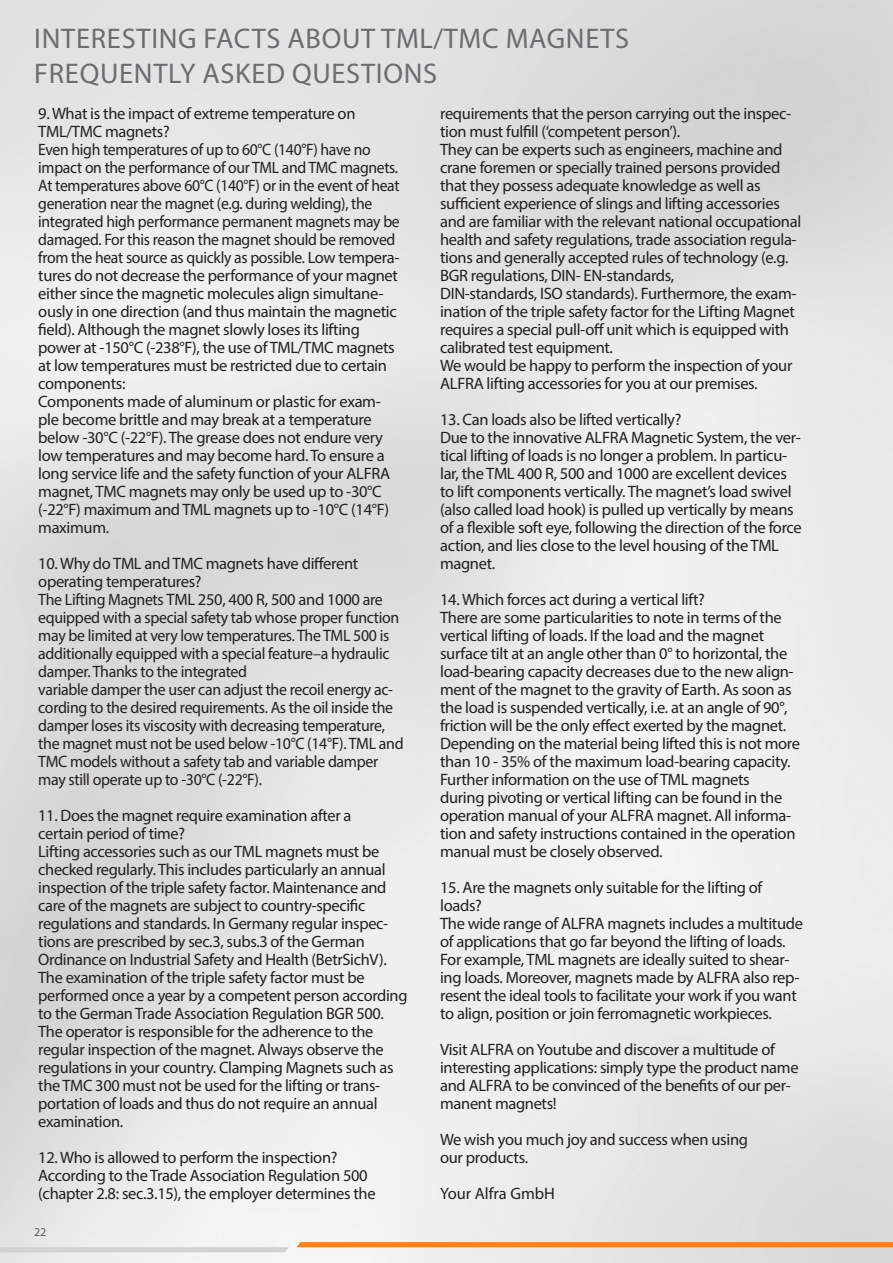
<style>
.page{position:relative;width:893px;height:1263px;background:#fff}
.page>*{position:absolute;margin:0;border:0;box-sizing:border-box;transform-origin:0 0}
.Ü2_Grey-Design{font:28.5px/34.5px "Myriad Pro";letter-spacing:.025em;color:#6c6d70}
.Fliesstext_BD{font:16.5px/18px "Myriad Pro";letter-spacing:-.02em;color:#231f20}
.Fliesstext_BD-2{font:16.5px/18px "Myriad Pro";letter-spacing:-.02em;color:#231f20;scale:.95 1}
.Fliesstext_BD-3{font:16.5px/18px "Myriad Pro";letter-spacing:-.02em;color:#231f20;scale:.96 1}
.Ü5{font:16.5px/18px "Myriad Pro";letter-spacing:-.02em;color:#231f20}
.Ü5-2{font:16.5px "Myriad Pro";color:#231f20}
.t1{font:12px "Myriad Pro";color:#57585a}
</style>
<div class="page">
<svg style="left:297px;top:1242px;width:596px;height:5px;background:#f48424"></svg>
<svg style="left:0;top:1247px;width:289px;height:5px"></svg>
<p class="Ü2_Grey-Design" style="left:34px;top:21px;width:596px">INTERESTING FACTS ABOUT TML/TMC MAGNETS<br>FREQUENTLY ASKED QUESTIONS</p>
<p class="Fliesstext_BD" style="left:440px;top:104px;width:353px">requirements that the person carrying out the inspec&shy;tion must fulfill (‘competent person’).</p>
<p class="Fliesstext_BD" style="left:440px;top:140px;width:363px">They can be experts such as engineers, machine and crane foremen or specially trained persons provided that they possess adequate knowledge as well as sufficient experience of slings and lifting accessories and are familiar with the relevant national occupational health and safety regulations, trade association regula&shy;tions and generally accepted rules of technology (e.g.<br>BGR regulations, DIN- EN-standards,<br>DIN-standards, ISO standards). Furthermore, the exam&shy;ination of the triple safety factor for the Lifting Magnet requires a special pull-off unit which is equipped with calibrated test equipment.<br>We would be happy to perform the inspection of your ALFRA lifting accessories for you at our premises.</p>
<p class="Ü5" style="left:440px;top:410px;width:243px">13. Can loads also be lifted vertically?</p>
<p class="Fliesstext_BD" style="left:440px;top:428px;width:363px">Due to the innovative ALFRA Magnetic System, the ver&shy;tical lifting of loads is no longer a problem. In particu&shy;lar, the TML 400 R, 500 and 1000 are excellent devices to lift components vertically. The magnet’s load swivel (also called load hook) is pulled up vertically by means of a flexible soft eye, following the direction of the force action, and lies close to the level housing of the TML magnet.</p>
<p class="Ü5" style="left:440px;top:590px;width:266px">14. Which forces act during a vertical lift?</p>
<p class="Fliesstext_BD" style="left:440px;top:608px;width:361px">There are some particularities to note in terms of the vertical lifting of loads. If the load and the magnet surface tilt at an angle other than 0° to horizontal, the load-bearing capacity decreases due to the new align&shy;ment of the magnet to the gravity of Earth. As soon as the load is suspended vertically, i.e. at an angle of 90°, friction will be the only effect exerted by the magnet.<br>Depending on the material being lifted this is not more than 10 - 35% of the maximum load-bearing capacity.<br>Further information on the use of TML magnets<br>during pivoting or vertical lifting can be found in the operation manual of your ALFRA magnet. All informa&shy;tion and safety instructions contained in the operation manual must be closely observed.</p>
<p class="Ü5" style="left:440px;top:878px;width:324px">15. Are the magnets only suitable for the lifting of loads?</p>
<p class="Fliesstext_BD" style="left:440px;top:914px;width:364px">The wide range of ALFRA magnets includes a multitude of applications that go far beyond the lifting of loads.<br>For example, TML magnets are ideally suited to shear&shy;ing loads. Moreover, magnets made by ALFRA also rep&shy;resent the ideal tools to facilitate your work if you want to align, position or join ferromagnetic workpieces.</p>
<p class="Fliesstext_BD" style="left:440px;top:1040px;width:360px">Visit ALFRA on Youtube and discover a multitude of interesting applications: simply type the product name and ALFRA to be convinced of the benefits of our per&shy;manent magnets!</p>
<p class="Fliesstext_BD" style="left:440px;top:1130px;width:309px">We wish you much joy and success when using our products.</p>
<p class="Ü5-2" style="left:440px;top:1184px;width:116px">Your Alfra GmbH</p>
<p class="Ü5" style="left:38px;top:104px;width:319px">9. What is the impact of extreme temperature on<br>TML/TMC magnets?</p>
<p class="Fliesstext_BD-2" style="left:38px;top:140px;width:382px">Even high temperatures of up to 60°C (140°F) have no impact on the performance of our TML and TMC magnets.<br>At temperatures above 60°C (140°F) or in the event of heat generation near the magnet (e.g. during welding), the integrated high performance permanent magnets may be damaged. For this reason the magnet should be removed from the heat source as quickly as possible. Low tempera&shy;tures do not decrease the performance of your magnet either since the magnetic molecules align simultane&shy;ously in one direction (and thus maintain the magnetic field). Although the magnet slowly loses its lifting power at -150°C (-238°F), the use of TML/TMC magnets at low temperatures must be restricted due to certain components:</p>
<p class="Fliesstext_BD" style="left:38px;top:392px;width:353px">Components made of aluminum or plastic for exam&shy;ple become brittle and may break at a temperature below -30°C (-22°F). The grease does not endure very low temperatures and may become hard. To ensure a long service life and the safety function of your ALFRA magnet, TMC magnets may only be used up to -30°C (-22°F) maximum and TML magnets up to -10°C (14°F) maximum.</p>
<p class="Ü5" style="left:38px;top:554px;width:322px">10. Why do TML and TMC magnets have different operating temperatures?</p>
<p class="Fliesstext_BD-3" style="left:38px;top:590px;width:382px">The Lifting Magnets TML 250, 400 R, 500 and 1000 are equipped with a special safety tab whose proper function may be limited at very low temperatures. The TML 500 is additionally equipped with a special feature–a hydraulic damper. Thanks to the integrated<br>variable damper the user can adjust the recoil energy ac&shy;cording to the desired requirements. As the oil inside the damper loses its viscosity with decreasing temperature, the magnet must not be used below -10°C (14°F). TML and TMC models without a safety tab and variable damper may still operate up to -30°C (-22°F).</p>
<p class="Ü5" style="left:38px;top:806px;width:315px">11. Does the magnet require examination after a certain period of time?</p>
<p class="Fliesstext_BD" style="left:38px;top:842px;width:371px">Lifting accessories such as our TML magnets must be checked regularly. This includes particularly an annual inspection of the triple safety factor. Maintenance and care of the magnets are subject to country-specific regulations and standards. In Germany regular inspec&shy;tions are prescribed by sec.3, subs.3 of the German Ordinance on Industrial Safety and Health (BetrSichV).<br>The examination of the triple safety factor must be performed once a year by a competent person according to the German Trade Association Regulation BGR 500.<br>The operator is responsible for the adherence to the regular inspection of the magnet. Always observe the regulations in your country. Clamping Magnets such as the TMC 300 must not be used for the lifting or trans&shy;portation of loads and thus do not require an annual examination.</p>
<p class="Ü5" style="left:38px;top:1148px;width:301px">12. Who is allowed to perform the inspection?</p>
<p class="Fliesstext_BD" style="left:38px;top:1166px;width:339px">According to the Trade Association Regulation 500 (chapter 2.8: sec.3.15), the employer determines the</p>
<p class="t1" style="left:34px;top:1225px;width:14px">22</p>
</div>
